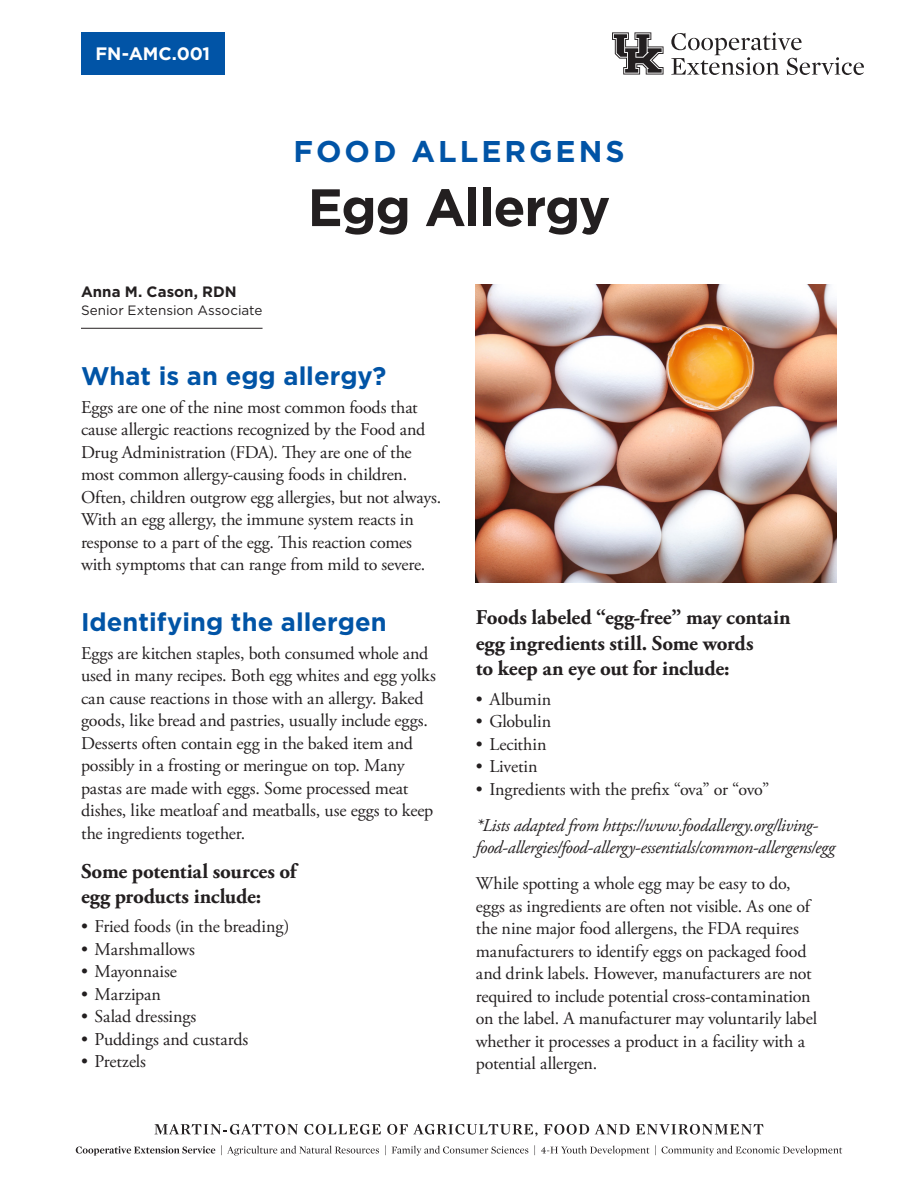
<style>
.page{position:relative;width:918px;height:1188px;background:#fff}
.page>*{position:absolute;margin:0;border:0;box-sizing:border-box;transform-origin:0 0}
.Headline{font:700 52.5px "Gotham";letter-spacing:-.025em;color:#231f20}
.Topic{font:700 30px "Gotham";letter-spacing:.1em;color:#0154a6}
.Heading_1{font:700 25.5px "Gotham";color:#0154a6}
.Heading_3{font:700 21px/25.5px "Adobe Garamond Pro";letter-spacing:-.01em;color:#231f20}
.Body{font:18px/22.5px "Adobe Garamond Pro";letter-spacing:-.01em;color:#231f20}
.Note{font:italic 18px/22.5px "Adobe Garamond Pro";letter-spacing:-.02em;color:#231f20}
.t1{font:700 18px "Gotham";letter-spacing:-.01em;color:#fff}
.Byline1{font:700 15px "Gotham";letter-spacing:.005em;color:#231f20}
.Byline2{font:13.5px "Gotham";color:#231f20}
</style>
<div class="page">
<svg style="left:612px;top:32px;width:252px;height:43px"></svg>
<svg style="left:76px;top:1145px;width:766px;height:11px"></svg>
<svg style="left:154px;top:1124px;width:144px;height:11px"></svg>
<svg style="left:304px;top:1124px;width:77px;height:11px"></svg>
<svg style="left:387px;top:1124px;width:151px;height:12px"></svg>
<svg style="left:544px;top:1124px;width:45px;height:11px"></svg>
<svg style="left:595px;top:1124px;width:35px;height:10px"></svg>
<svg style="left:636px;top:1124px;width:128px;height:11px"></svg>
<hr style="left:81px;top:328px;width:182px;height:1px;background:#231f20">
<img style="left:476px;top:285px;width:361px;height:297px">
<div style="left:81px;top:32px;width:144px;height:43px;background:#0154a6"></div>
<p class="t1" style="left:96px;top:42px;width:116px">FN-AMC.001</p>
<p class="Byline1" style="left:81px;top:281px;width:157px">Anna M. Cason, RDN</p>
<p class="Byline2" style="left:81px;top:301px;width:183px">Senior Extension Associate</p>
<p class="Topic" style="left:293px;top:132px;width:333px">FOOD ALLERGENS</p>
<p class="Headline" style="left:308px;top:173px;width:304px">Egg Allergy</p>
<p class="Heading_1" style="left:81px;top:359px;width:307px">What is an egg allergy?</p>
<p class="Body" style="left:81px;top:397px;width:362px">Eggs are one of the nine most common foods that cause allergic reactions recognized by the Food and Drug Administration (FDA). They are one of the most common allergy-causing foods in children.<br>Often, children outgrow egg allergies, but not always.<br>With an egg allergy, the immune system reacts in response to a part of the egg. This reaction comes with symptoms that can range from mild to severe.</p>
<p class="Heading_1" style="left:81px;top:605px;width:307px">Identifying the allergen</p>
<p class="Body" style="left:81px;top:642px;width:357px">Eggs are kitchen staples, both consumed whole and used in many recipes. Both egg whites and egg yolks can cause reactions in those with an allergy. Baked goods, like bread and pastries, usually include eggs.<br>Desserts often contain egg in the baked item and possibly in a frosting or meringue on top. Many pastas are made with eggs. Some processed meat dishes, like meatloaf and meatballs, use eggs to keep the ingredients together.</p>
<p class="Heading_3" style="left:81px;top:859px;width:217px">Some potential sources of egg products include:</p>
<p class="Body" style="left:81px;top:916px;width:210px">• Fried foods (in the breading)</p>
<p class="Body" style="left:81px;top:939px;width:116px">• Marshmallows</p>
<p class="Body" style="left:81px;top:961px;width:97px">• Mayonnaise</p>
<p class="Body" style="left:81px;top:984px;width:81px">• Marzipan</p>
<p class="Body" style="left:81px;top:1006px;width:117px">• Salad dressings</p>
<p class="Body" style="left:81px;top:1029px;width:169px">• Puddings and custards</p>
<p class="Body" style="left:81px;top:1051px;width:67px">• Pretzels</p>
<p class="Heading_3" style="left:476px;top:605px;width:316px">Foods labeled “egg-free” may contain egg ingredients still. Some words<br>to keep an eye out for include:</p>
<p class="Body" style="left:476px;top:688px;width:77px">• Albumin</p>
<p class="Body" style="left:476px;top:711px;width:77px">• Globulin</p>
<p class="Body" style="left:476px;top:733px;width:72px">• Lecithin</p>
<p class="Body" style="left:476px;top:756px;width:63px">• Livetin</p>
<p class="Body" style="left:476px;top:778px;width:295px">• Ingredients with the prefix “ova” or “ovo”</p>
<p class="Note" style="left:476px;top:814px;width:361px">*Lists adapted from https://www.foodallergy.org/living&shy;food-allergies/food-allergy-essentials/common-allergens/egg</p>
<p class="Body" style="left:476px;top:873px;width:343px">While spotting a whole egg may be easy to do, eggs as ingredients are often not visible. As one of the nine major food allergens, the FDA requires manufacturers to identify eggs on packaged food and drink labels. However, manufacturers are not required to include potential cross-contamination on the label. A manufacturer may voluntarily label whether it processes a product in a facility with a potential allergen.</p>
</div>
